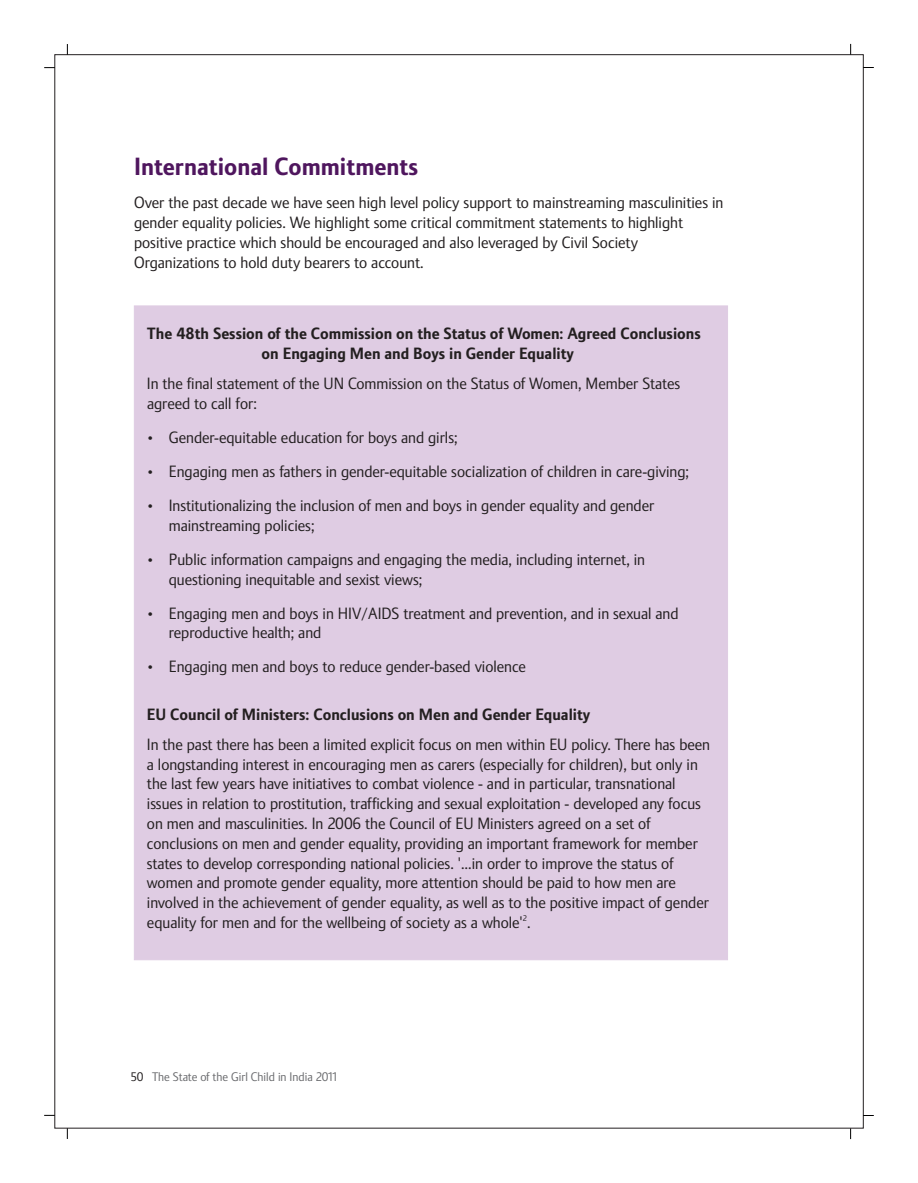
<style>
.page{position:relative;width:918px;height:1183px;background:#fff}
.page>*{position:absolute;margin:0;border:0;box-sizing:border-box;transform-origin:0 0}
.t1{font:700 24px "Plan";color:#4f165e}
.t2{font:15.75px/19.8px "Plan";color:#231f20}
.t3{font:700 15.75px/19.8px "Plan";color:#231f20}
.t4{font:12px "Plan";color:#6c6d70}
.t5{font:7.8px "Plan";color:#231f20}
.s1{font-weight:700}
.s2{color:#231f20}
</style>
<div class="page">
<div style="left:134px;top:305px;width:594px;height:655px;background:#dfcce3"></div>
<p class="t1" style="left:134px;top:157px;width:286px">International Commitments</p>
<p class="t2" style="left:134px;top:194px;width:591px">Over the past decade we have seen high level policy support to mainstreaming masculinities in gender equality policies. We highlight some critical commitment statements to highlight positive practice which should be encouraged and also leveraged by Civil Society Organizations to hold duty bearers to account.</p>
<p class="t3" style="left:262px;top:325px;width:441px;text-indent:-115px">The 48th Session of the Commission on the Status of Women: Agreed Conclusions on Engaging Men and Boys in Gender Equality</p>
<p class="t2" style="left:147px;top:375px;width:535px">In the final statement of the UN Commission on the Status of Women, Member States agreed to call for:</p>
<p class="t2" style="left:147px;top:429px;width:312px">• Gender-equitable education for boys and girls;</p>
<p class="t2" style="left:147px;top:463px;width:544px">• Engaging men as fathers in gender-equitable socialization of children in care-giving;</p>
<p class="t2" style="left:169px;top:497px;width:487px;text-indent:-22px">• Institutionalizing the inclusion of men and boys in gender equality and gender mainstreaming policies;</p>
<p class="t2" style="left:169px;top:551px;width:478px;text-indent:-22px">• Public information campaigns and engaging the media, including internet, in questioning inequitable and sexist views;</p>
<p class="t2" style="left:169px;top:604px;width:511px;text-indent:-22px">• Engaging men and boys in HIV/AIDS treatment and prevention, and in sexual and reproductive health; and</p>
<p class="t2" style="left:147px;top:658px;width:381px">• Engaging men and boys to reduce gender-based violence</p>
<p class="t2" style="left:147px;top:700px;width:565px;line-height:30.2px"><span class="s1">EU Council of Ministers: Conclusions on Men and Gender Equality<br></span>In the past there has been a limited explicit focus on men within EU policy. There has been</p>
<p class="t2" style="left:147px;top:755px;width:564px">a longstanding interest in encouraging men as carers (especially for children), but only in the last few years have initiatives to combat violence - and in particular, transnational issues in relation to prostitution, trafficking and sexual exploitation - developed any focus on men and masculinities. In 2006 the Council of EU Ministers agreed on a set of conclusions on men and gender equality, providing an important framework for member states to develop corresponding national policies. '…in order to improve the status of women and promote gender equality, more attention should be paid to how men are involved in the achievement of gender equality, as well as to the positive impact of gender</p>
<p class="t5" style="left:523px;top:915px;width:6px">2</p>
<p class="t2" style="left:147px;top:914px;width:385px">equality for men and for the wellbeing of society as a whole' .</p>
<p class="t4" style="left:131px;top:1072px;width:209px"><span class="s2">50</span> The State of the Girl Child in India 2011</p>
</div>
